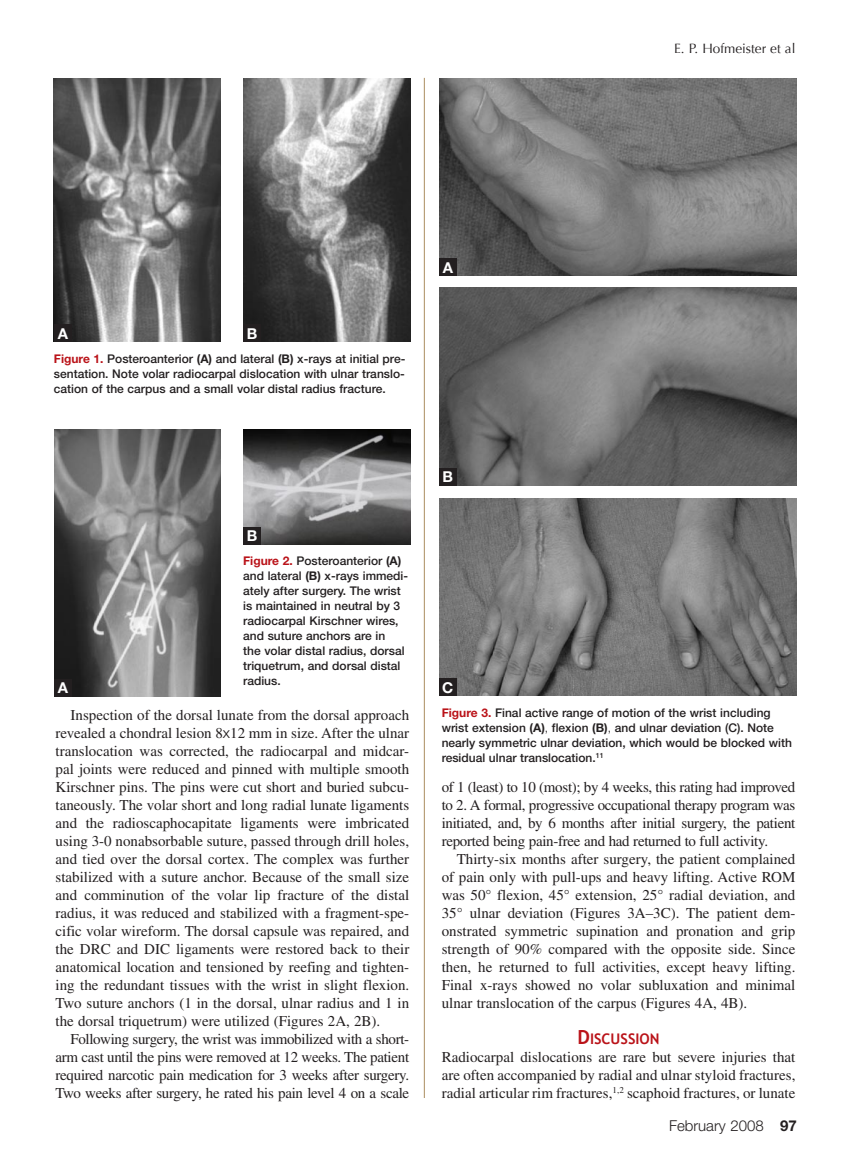
<style>
.page{position:relative;width:851px;height:1161px;background:#fff}
.page>*{position:absolute;margin:0;border:0;box-sizing:border-box;transform-origin:0 0}
.t1{font:15px/18px "Times";color:#231f20;text-align:justify}
.t2{font:300 15px "Helvetica Neue";color:#231f20}
.t3{font:700 15px "Helvetica Neue";color:#fff}
.t4{font:700 14.7px "Trebuchet MS";color:#ba1319}
.t5{font:13.5px "Optima";color:#231f20}
.t6{font:500 12px/15px "Helvetica Neue";color:#231f20}
.s1{font-weight:700;color:#ba1319}
.s2{font-weight:700}
.s3{font-family:"Helvetica Neue";font-weight:300}
.s4{font-weight:300}
.s5{font-size:19.5px}
</style>
<div class="page">
<hr style="left:424px;top:78px;width:1px;height:1020px;background:#ab8d60">
<img style="left:54px;top:78px;width:166px;height:264px">
<img style="left:243px;top:78px;width:167px;height:264px">
<img style="left:54px;top:430px;width:166px;height:267px">
<img style="left:243px;top:430px;width:167px;height:115px">
<img style="left:439px;top:78px;width:357px;height:198px">
<img style="left:439px;top:288px;width:358px;height:198px">
<img style="left:439px;top:498px;width:357px;height:198px">
<div style="left:54px;top:324px;width:18px;height:18px;background:#231f20"></div>
<div style="left:243px;top:324px;width:18px;height:18px;background:#231f20"></div>
<div style="left:54px;top:679px;width:18px;height:18px;background:#231f20"></div>
<div style="left:243px;top:527px;width:18px;height:18px;background:#231f20"></div>
<div style="left:439px;top:258px;width:17px;height:18px;background:#231f20"></div>
<div style="left:439px;top:468px;width:17px;height:18px;background:#231f20"></div>
<div style="left:439px;top:678px;width:17px;height:18px;background:#231f20"></div>
<p class="t5" style="left:674px;top:40px;width:123px">E. P. Hofmeister et al</p>
<p class="t3" style="left:58px;top:324px;width:12px">A</p>
<p class="t3" style="left:247px;top:324px;width:12px">B</p>
<p class="t6" style="left:54px;top:351px;width:353px;text-align:justify"><span class="s1">Figure 1.</span> Posteroanterior <span class="s2">(A)</span> and lateral <span class="s2">(B)</span> x-rays at initial pre&shy;sentation. Note volar radiocarpal dislocation with ulnar translo&shy;cation of the carpus and a small volar distal radius fracture.</p>
<p class="t3" style="left:58px;top:679px;width:12px">A</p>
<p class="t3" style="left:247px;top:527px;width:12px">B</p>
<p class="t6" style="left:243px;top:553px;width:166px"><span class="s1">Figure 2.</span> Posteroanterior <span class="s2">(A) </span>and lateral <span class="s2">(B)</span> x-rays immedi&shy;ately after surgery. The wrist is maintained in neutral by 3 radiocarpal Kirschner wires, and suture anchors are in<br>the volar distal radius, dorsal triquetrum, and dorsal distal radius.</p>
<p class="t1" style="left:56px;top:706px;width:355px;text-indent:15px">Inspection of the dorsal lunate from the dorsal approach revealed a chondral lesion 8<span class="s3">x</span>12 mm in size. After the ulnar translocation was corrected, the radiocarpal and midcar&shy;pal joints were reduced and pinned with multiple smooth Kirschner pins. The pins were cut short and buried subcu&shy;taneously. The volar short and long radial lunate ligaments and the radioscaphocapitate ligaments were imbricated using 3-0 nonabsorbable suture, passed through drill holes, and tied over the dorsal cortex. The complex was further stabilized with a suture anchor. Because of the small size and comminution of the volar lip fracture of the distal radius, it was reduced and stabilized with a fragment-spe&shy;cific volar wireform. The dorsal capsule was repaired, and the DRC and DIC ligaments were restored back to their anatomical location and tensioned by reefing and tighten&shy;ing the redundant tissues with the wrist in slight flexion.<br>Two suture anchors (1 in the dorsal, ulnar radius and 1 in the dorsal triquetrum) were utilized (Figures 2A, 2B).</p>
<p class="t1" style="left:56px;top:1030px;width:355px;text-indent:15px">Following surgery, the wrist was immobilized with a short&shy;arm cast until the pins were removed at 12 weeks. The patient required narcotic pain medication for 3 weeks after surgery.<br>Two weeks after surgery, he rated his pain level 4 on a scale</p>
<p class="t3" style="left:442px;top:258px;width:12px">A</p>
<p class="t3" style="left:442px;top:468px;width:12px">B</p>
<p class="t3" style="left:442px;top:678px;width:13px">C</p>
<p class="t6" style="left:441px;top:705px;width:352px"><span class="s1">Figure 3.</span> Final active range of motion of the wrist including wrist extension <span class="s2">(A)</span><span class="s4">,</span> flexion <span class="s2">(B)</span><span class="s4">,</span> and ulnar deviation (C). Note nearly symmetric ulnar deviation, which would be blocked with residual ulnar translocation.<sup>11</sup></p>
<p class="t1" style="left:441px;top:778px;width:355px">of 1 (least) to 10 (most); by 4 weeks, this rating had improved to 2. A formal, progressive occupational therapy program was initiated, and, by 6 months after initial surgery, the patient reported being pain-free and had returned to full activity.</p>
<p class="t1" style="left:441px;top:850px;width:355px;text-indent:15px">Thirty-six months after surgery, the patient complained of pain only with pull-ups and heavy lifting. Active ROM was 50° flexion, 45° extension, 25° radial deviation, and 35° ulnar deviation (Figures 3A–3C). The patient dem&shy;onstrated symmetric supination and pronation and grip strength of 90% compared with the opposite side. Since then, he returned to full activities, except heavy lifting.<br>Final x-rays showed no volar subluxation and minimal ulnar translocation of the carpus (Figures 4A, 4B).</p>
<p class="t4" style="left:577px;top:1030px;width:83px"><span class="s5">D</span>ISCUSSION</p>
<p class="t1" style="left:441px;top:1048px;width:355px">Radiocarpal dislocations are rare but severe injuries that are often accompanied by radial and ulnar styloid fractures, radial articular rim fractures,<sup>1,2</sup> scaphoid fractures, or lunate</p>
<p class="t2" style="left:669px;top:1116px;width:129px">February 2008 <span class="s2">97</span></p>
</div>
